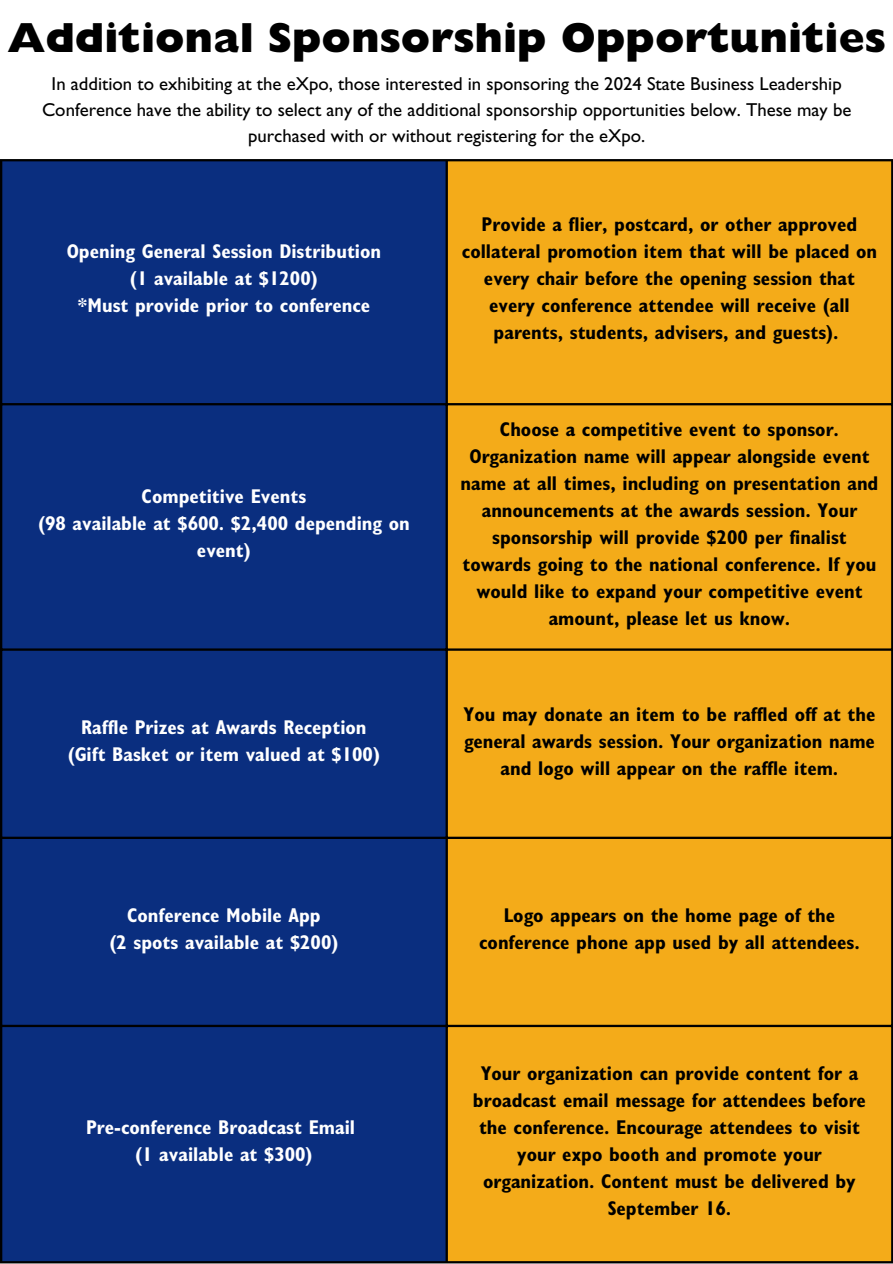
<style>
.page{position:relative;width:893px;height:1264px;background:#fff}
.page>*{position:absolute;margin:0;border:0;box-sizing:border-box;transform-origin:0 0}
.t1{font:800 42.3px "Gill Sans Std";color:#000}
.t2{font:700 condensed 19.95px/27px "Gill Sans Std";color:#000;text-align:center}
.t3{font:700 condensed 19.95px/27px "Gill Sans Std";color:#fff;text-align:center}
.t4{font:18.75px/25.8px "Gill Sans Std";color:#000;text-align:center}
</style>
<div class="page">
<div style="left:2px;top:161px;width:443px;height:1100px;background:#0a2e7f"></div>
<div style="left:448px;top:161px;width:443px;height:1100px;background:#f4ab19"></div>
<hr style="left:0;top:161px;width:2px;height:1100px;background:#000">
<hr style="left:445px;top:161px;width:3px;height:1100px;background:#000">
<hr style="left:891px;top:161px;width:1px;height:1100px;background:#000">
<hr style="left:0;top:159px;width:892px;height:2px;background:#000">
<hr style="left:0;top:403px;width:892px;height:2px;background:#000">
<hr style="left:0;top:648px;width:892px;height:2px;background:#000">
<hr style="left:0;top:836px;width:892px;height:3px;background:#000">
<hr style="left:0;top:1024px;width:892px;height:3px;background:#000">
<hr style="left:0;top:1261px;width:892px;height:2px;background:#000">
<p class="t1" style="left:8px;top:23px;width:879px">Additional Sponsorship Opportunities</p>
<p class="t4" style="left:42px;top:74px;width:810px">In addition to exhibiting at the eXpo, those interested in sponsoring the 2024 State Business Leadership<br>Conference have the ability to select any of the additional sponsorship opportunities below. These may be purchased with or without registering for the eXpo.</p>
<h1 class="t3" style="left:67px;top:241px;width:316px">Opening General Session Distribution</h1>
<p class="t3" style="left:130px;top:268px;width:189px">(1 available at $1200)</p>
<p class="t3" style="left:77px;top:295px;width:294px">*Must provide prior to conference</p>
<p class="t3" style="left:142px;top:486px;width:166px">Competitive Events</p>
<p class="t3" style="left:38px;top:513px;width:373px">(98 available at $600. $2,400 depending on event)</p>
<p class="t3" style="left:81px;top:717px;width:287px">Raffle Prizes at Awards Reception</p>
<p class="t3" style="left:68px;top:744px;width:314px">(Gift Basket or item valued at $100)</p>
<p class="t3" style="left:127px;top:905px;width:195px">Conference Mobile App</p>
<p class="t3" style="left:109px;top:932px;width:230px">(2 spots available at $200)</p>
<p class="t3" style="left:86px;top:1116px;width:270px">Pre-conference Broadcast Email</p>
<p class="t3" style="left:135px;top:1143px;width:179px">(1 available at $300)</p>
<p class="t2" style="left:462px;top:214px;width:417px">Provide a flier, postcard, or other approved collateral promotion item that will be placed on every chair before the opening session that every conference attendee will receive (all parents, students, advisers, and guests).</p>
<p class="t2" style="left:460px;top:418px;width:419px">Choose a competitive event to sponsor.<br>Organization name will appear alongside event name at all times, including on presentation and announcements at the awards session. Your sponsorship will provide $200 per finalist towards going to the national conference. If you would like to expand your competitive event amount, please let us know.</p>
<p class="t2" style="left:463px;top:703px;width:413px">You may donate an item to be raffled off at the general awards session. Your organization name and logo will appear on the raffle item.</p>
<p class="t2" style="left:479px;top:905px;width:382px">Logo appears on the home page of the conference phone app used by all attendees.</p>
<p class="t2" style="left:473px;top:1062px;width:394px">Your organization can provide content for a broadcast email message for attendees before the conference. Encourage attendees to visit your expo booth and promote your organization. Content must be delivered by September 16.</p>
</div>
